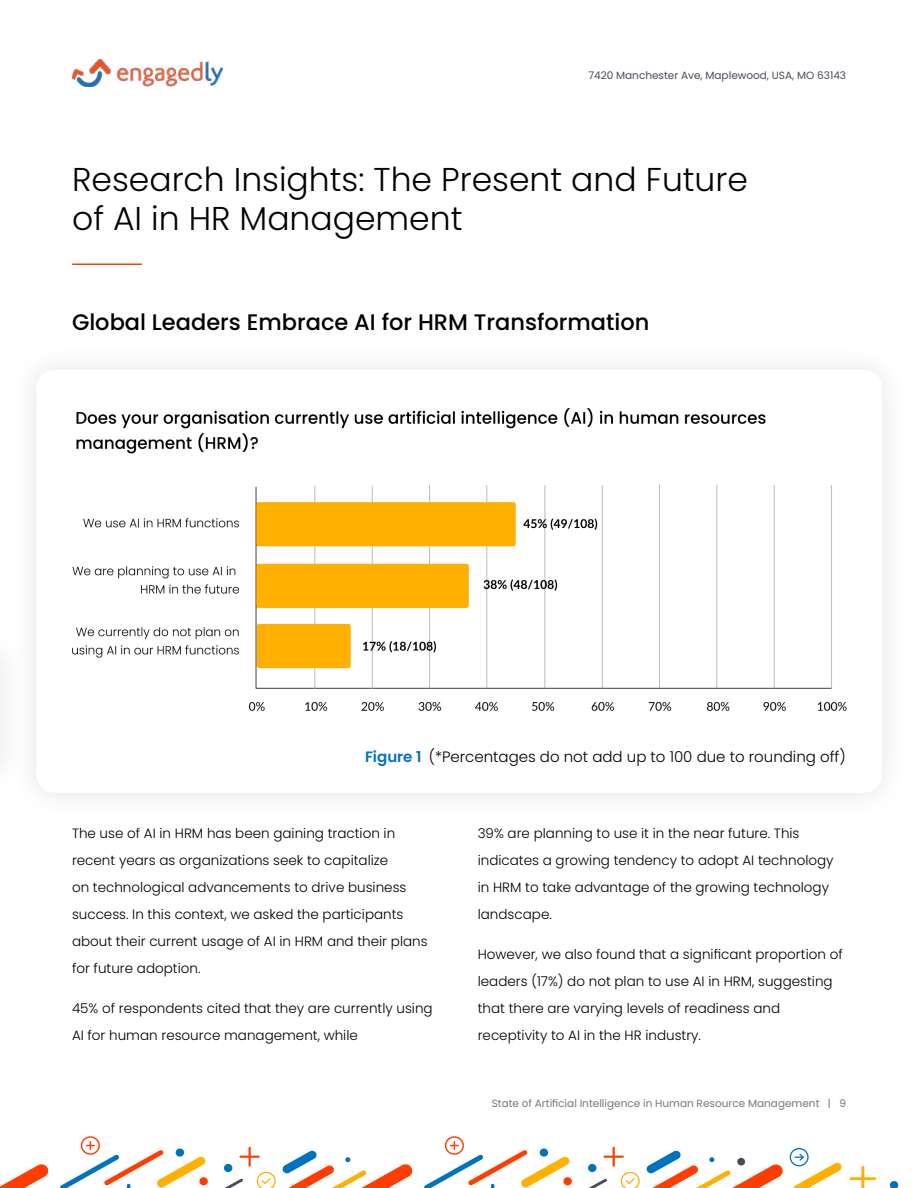
<style>
.page{position:relative;width:918px;height:1188px;background:#fff}
.page>*{position:absolute;margin:0;border:0;box-sizing:border-box;transform-origin:0 0}
.t1{font:300 33px/39px "Poppins";color:#000}
.t2{font:500 22.5px "Poppins";color:#000}
.t3{font:300 15px "Poppins";color:#000}
.t4{font:300 13.5px/27px "Poppins";color:#000}
.t5{font:10.5px "Poppins";color:#757779}
.t6{font:10.5px "Poppins";color:#4a4a59}
.s1{font-weight:600;color:#0073bf}
</style>
<div class="page">
<div style="left:445px;top:1136px;width:19px;height:19px;border:1px solid #ff3d00;border-radius:50%"></div>
<svg style="left:890px;top:1181px;width:8px;height:7px"></svg>
<svg style="left:646px;top:1150px;width:137px;height:38px"></svg>
<svg style="left:793px;top:1152px;width:49px;height:36px"></svg>
<div style="left:790px;top:1148px;width:19px;height:18px;border:1px solid #0073bf;border-radius:50%"></div>
<svg style="left:850px;top:1166px;width:26px;height:22px"></svg>
<svg style="left:424px;top:1142px;width:216px;height:46px"></svg>
<svg style="left:0;top:1164px;width:49px;height:24px"></svg>
<svg style="left:282px;top:1150px;width:131px;height:38px"></svg>
<svg style="left:60px;top:1136px;width:216px;height:52px"></svg>
<img style="left:72px;top:60px;width:150px;height:26px">
<div style="left:0;top:622px;width:28px;height:180px;background:#f7f7f7"></div>
<hr style="left:72px;top:264px;width:70px;height:1px;background:#ff3d00">
<div style="left:8px;top:341px;width:903px;height:480px;background:#fff"></div>
<img style="left:72px;top:408px;width:775px;height:303px">
<p class="t6" style="left:588px;top:69px;width:259px">7420 Manchester Ave, Maplewood, USA, MO 63143</p>
<h1 class="t1" style="left:72px;top:160px;width:677px">Research Insights: The Present and Future of AI in HR Management</h1>
<h2 class="t2" style="left:72px;top:309px;width:579px">Global Leaders Embrace AI for HRM Transformation</h2>
<p class="t3" style="left:365px;top:748px;width:482px"><span class="s1">Figure 1</span> (*Percentages do not add up to 100 due to rounding off)</p>
<p class="t4" style="left:72px;top:820px;width:357px">The use of AI in HRM has been gaining traction in recent years as organizations seek to capitalize<br>on technological advancements to drive business success. In this context, we asked the participants about their current usage of AI in HRM and their plans for future adoption.</p>
<p class="t4" style="left:72px;top:995px;width:362px">45% of respondents cited that they are currently using<br>AI for human resource management, while</p>
<p class="t4" style="left:478px;top:820px;width:357px">39% are planning to use it in the near future. This indicates a growing tendency to adopt AI technology in HRM to take advantage of the growing technology landscape.</p>
<p class="t4" style="left:478px;top:941px;width:366px">However, we also found that a significant proportion of leaders (17%) do not plan to use AI in HRM, suggesting that there are varying levels of readiness and receptivity to AI in the HR industry.</p>
<p class="t5" style="left:492px;top:1097px;width:356px">State of Artificial Intelligence in Human Resource Management | 9</p>
</div>
